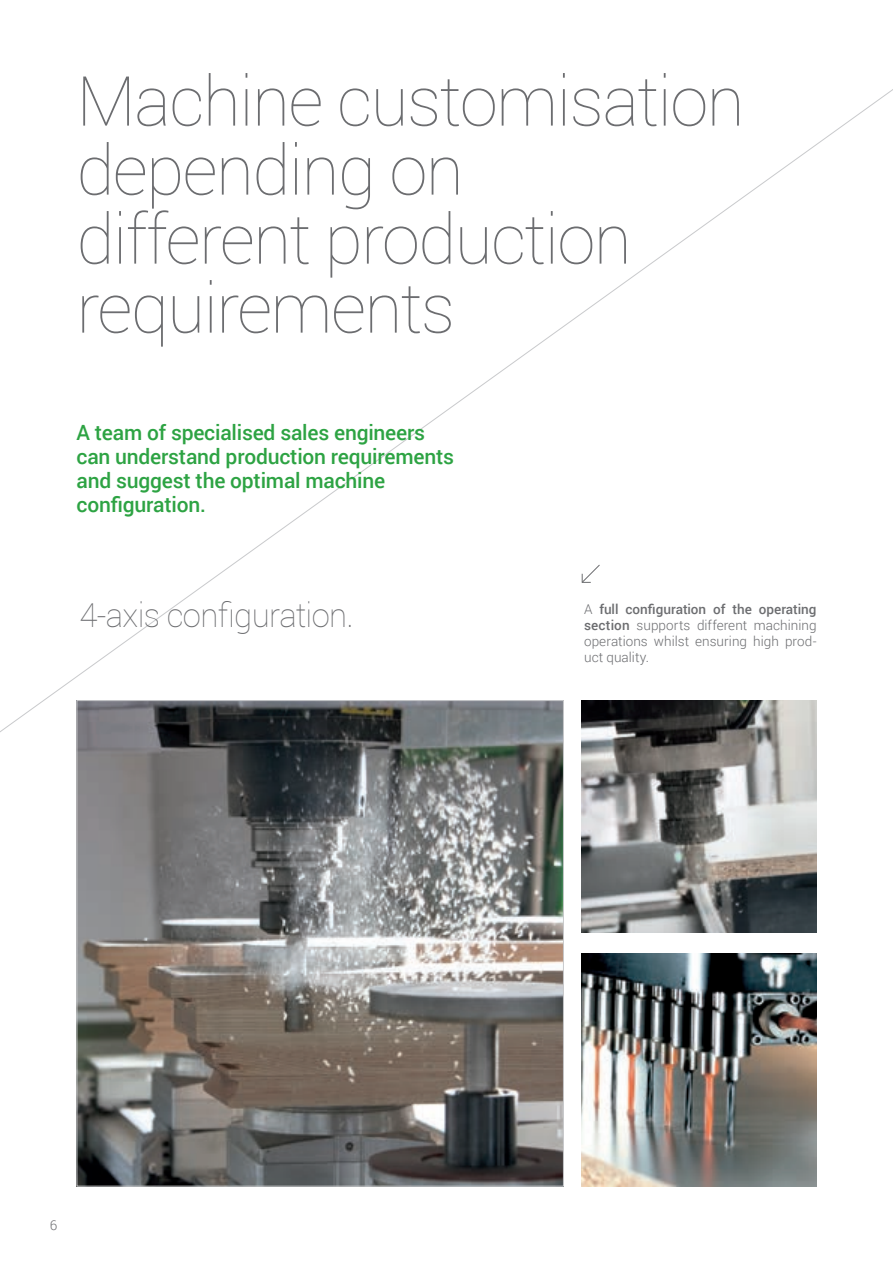
<style>
.page{position:relative;width:893px;height:1263px;background:#fff}
.page>*{position:absolute;margin:0;border:0;box-sizing:border-box;transform-origin:0 0}
.t1{font:100 69px/69px "Roboto";letter-spacing:-.02em;color:#6c6d70}
.t2{font:100 33px "Roboto";letter-spacing:-.02em;color:#6c6d70}
.t3{font:500 21px/24px "Roboto";letter-spacing:-.01em;color:#2da343}
.t4{font:300 13.5px/16.2px "Roboto";letter-spacing:.005em;color:#6c6d70;text-align:justify}
.s1{font-weight:500}
</style>
<div class="page">
<img style="left:582px;top:954px;width:234px;height:232px">
<img style="left:79px;top:702px;width:483px;height:482px">
<svg style="left:581px;top:564px;width:19px;height:19px"></svg>
<img style="left:582px;top:700px;width:234px;height:233px">
<h1 class="t1" style="left:77px;top:64px;width:669px">Machine customisation depending on<br>different production requirements</h1>
<h3 class="t3" style="left:77px;top:420px;width:379px">A team of specialised sales engineers can understand production requirements and suggest the optimal machine configuration.</h3>
<h2 class="t2" style="left:79px;top:593px;width:276px">4-axis configuration.</h2>
<p class="t4" style="left:584px;top:600px;width:234px">A <span class="s1">full configuration of the operating section</span> supports different machining operations whilst ensuring high prod&shy;uct quality.</p>
<p class="t4" style="left:50px;top:1216px;width:9px">6</p>
</div>
